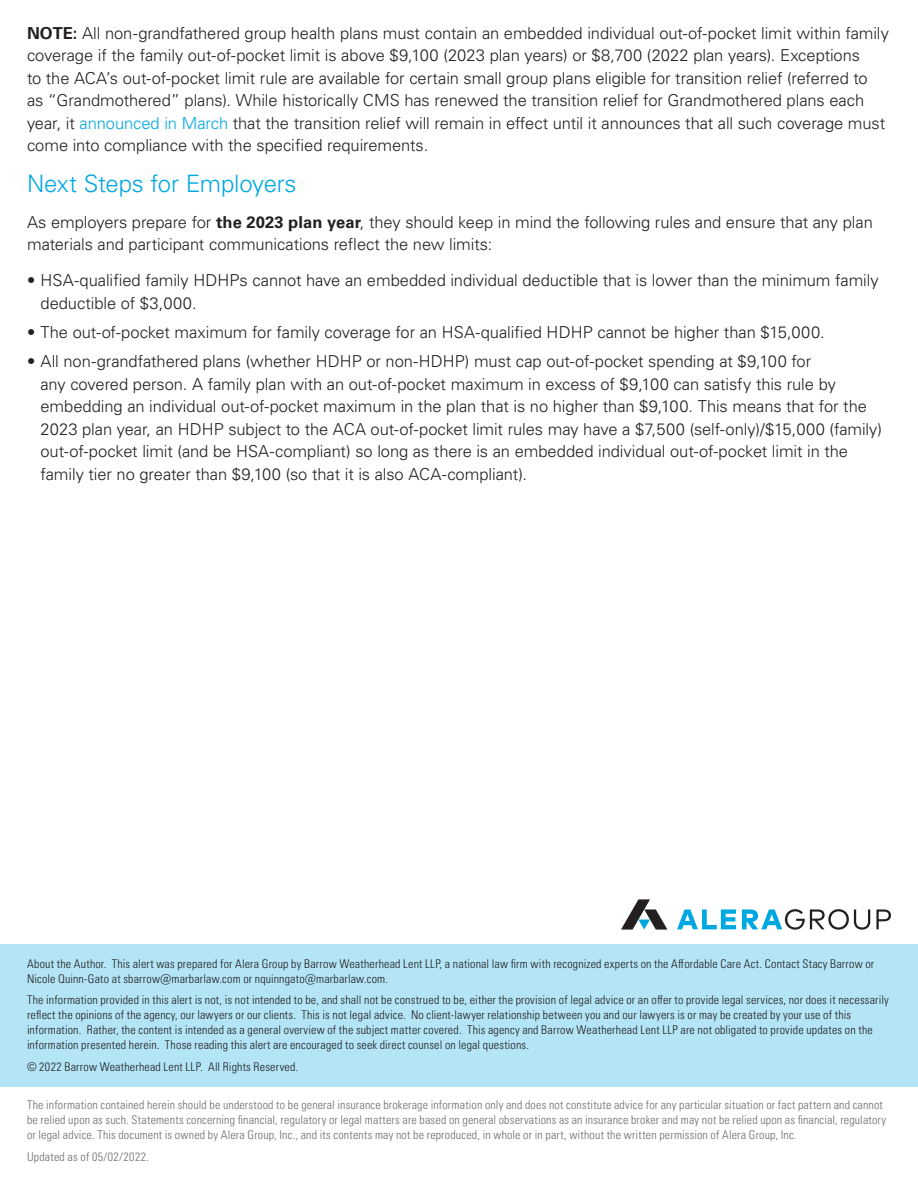
<style>
.page{position:relative;width:918px;height:1188px;background:#fff}
.page>*{position:absolute;margin:0;border:0;box-sizing:border-box;transform-origin:0 0}
.Title_Font{font:300 24px "Univers LT Pro 45";letter-spacing:-.01em;color:#00a8e2}
.Standard_Body_Copy{font:300 16.5px/22.5px "Univers LT Pro 45";letter-spacing:-.005em;color:#231f20}
.Disclaimer___Updated{font:300 condensed 12px/15px "Univers LT Pro";letter-spacing:.015em;color:#231f20}
.Disclaimer___Updated-2{font:300 condensed 12px/15px "Univers LT Pro";letter-spacing:.015em;color:#6c6d70}
.s1{font-family:"Univers LT Pro 65";font-weight:700}
.s2{color:#00a8e2}
</style>
<div class="page">
<svg style="left:677px;top:909px;width:59px;height:20px"></svg>
<svg style="left:742px;top:909px;width:128px;height:20px"></svg>
<svg style="left:876px;top:909px;width:15px;height:20px"></svg>
<svg style="left:621px;top:900px;width:46px;height:29px"></svg>
<div style="left:0;top:944px;width:918px;height:142px;background:#b3e5f6"></div>
<p class="Standard_Body_Copy" style="left:27px;top:21px;width:863px"><span class="s1">NOTE:</span> All non-grandfathered group health plans must contain an embedded individual out-of-pocket limit within family coverage if the family out-of-pocket limit is above $9,100 (2023 plan years) or $8,700 (2022 plan years). Exceptions<br>to the ACA’s out-of-pocket limit rule are available for certain small group plans eligible for transition relief (referred to<br>as “Grandmothered” plans). While historically CMS has renewed the transition relief for Grandmothered plans each year, it <span class="s2">announced in March</span> that the transition relief will remain in effect until it announces that all such coverage must come into compliance with the specified requirements.</p>
<p class="Title_Font" style="left:27px;top:168px;width:271px">Next Steps for Employers</p>
<p class="Standard_Body_Copy" style="left:27px;top:210px;width:847px">As employers prepare for <span class="s1">the 2023 plan year</span>, they should keep in mind the following rules and ensure that any plan materials and participant communications reflect the new limits:</p>
<p class="Standard_Body_Copy" style="left:40px;top:269px;width:840px;text-indent:-14px">• HSA-qualified family HDHPs cannot have an embedded individual deductible that is lower than the minimum family deductible of $3,000.</p>
<p class="Standard_Body_Copy" style="left:27px;top:321px;width:799px">• The out-of-pocket maximum for family coverage for an HSA-qualified HDHP cannot be higher than $15,000.</p>
<p class="Standard_Body_Copy" style="left:40px;top:350px;width:843px;text-indent:-14px">• All non-grandfathered plans (whether HDHP or non-HDHP) must cap out-of-pocket spending at $9,100 for<br>any covered person. A family plan with an out-of-pocket maximum in excess of $9,100 can satisfy this rule by embedding an individual out-of-pocket maximum in the plan that is no higher than $9,100. This means that for the 2023 plan year, an HDHP subject to the ACA out-of-pocket limit rules may have a $7,500 (self-only)/$15,000 (family) out-of-pocket limit (and be HSA-compliant) so long as there is an embedded individual out-of-pocket limit in the family tier no greater than $9,100 (so that it is also ACA-compliant).</p>
<p class="Disclaimer___Updated" style="left:27px;top:955px;width:849px">About the Author. This alert was prepared for Alera Group by Barrow Weatherhead Lent LLP, a national law firm with recognized experts on the Affordable Care Act. Contact Stacy Barrow or<br>Nicole Quinn-Gato at sbarrow@marbarlaw.com or nquinngato@marbarlaw.com.</p>
<p class="Disclaimer___Updated" style="left:27px;top:992px;width:863px">The information provided in this alert is not, is not intended to be, and shall not be construed to be, either the provision of legal advice or an offer to provide legal services, nor does it necessarily reflect the opinions of the agency, our lawyers or our clients. This is not legal advice. No client-lawyer relationship between you and our lawyers is or may be created by your use of this information. Rather, the content is intended as a general overview of the subject matter covered. This agency and Barrow Weatherhead Lent LLP are not obligated to provide updates on the information presented herein. Those reading this alert are encouraged to seek direct counsel on legal questions.</p>
<p class="Disclaimer___Updated" style="left:27px;top:1059px;width:273px">© 2022 Barrow Weatherhead Lent LLP. All Rights Reserved.</p>
<p class="Disclaimer___Updated-2" style="left:27px;top:1097px;width:861px">The information contained herein should be understood to be general insurance brokerage information only and does not constitute advice for any particular situation or fact pattern and cannot be relied upon as such. Statements concerning financial, regulatory or legal matters are based on general observations as an insurance broker and may not be relied upon as financial, regulatory or legal advice. This document is owned by Alera Group, Inc., and its contents may not be reproduced, in whole or in part, without the written permission of Alera Group, Inc.</p>
<p class="Disclaimer___Updated-2" style="left:27px;top:1149px;width:123px">Updated as of 05/02/2022.</p>
</div>
